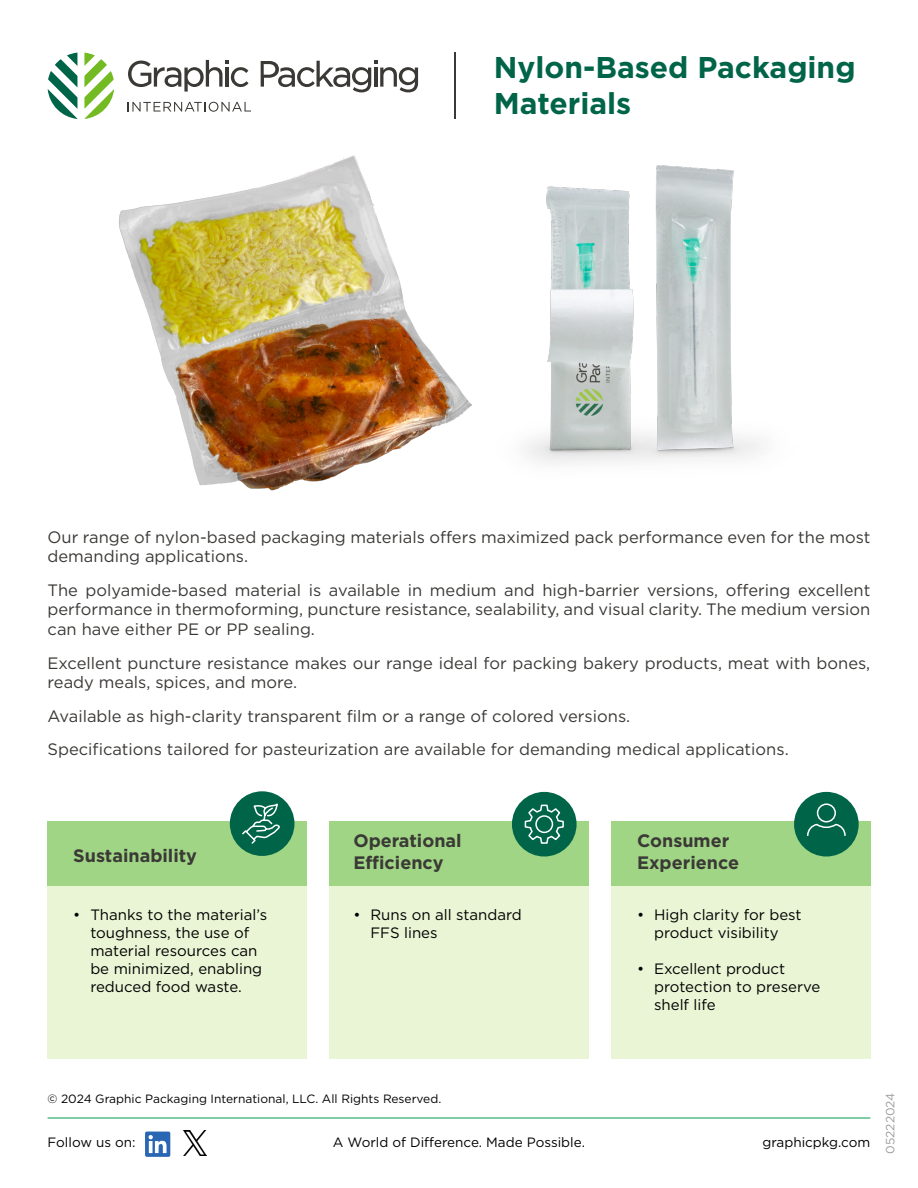
<style>
.page{position:relative;width:918px;height:1188px;background:#fff}
.page>*{position:absolute;margin:0;border:0;box-sizing:border-box;transform-origin:0 0}
.t1{font:700 30px/36px "Gotham HTF";color:#006548}
.t2{font:700 18px/21.6px "Gotham HTF";color:#3b3936}
.t3{font:16.5px/19.8px "Gotham HTF";color:#3b3936}
.t4{font:15px/18px "Gotham HTF";color:#000}
.t5{font:13.5px "Gotham HTF";color:#000}
.t6{font:12px "Gotham HTF";color:#000}
.t7{font:12px "Gotham HTF";color:#9d9d9c}
</style>
<div class="page">
<hr style="left:48px;top:1118px;width:822px;height:1px;background:#009c4f">
<svg style="left:48px;top:53px;width:29px;height:66px"></svg>
<svg style="left:84px;top:53px;width:30px;height:66px"></svg>
<svg style="left:128px;top:60px;width:121px;height:32px"></svg>
<svg style="left:128px;top:102px;width:123px;height:10px"></svg>
<svg style="left:261px;top:60px;width:157px;height:32px"></svg>
<hr style="left:454px;top:53px;width:1px;height:66px;background:#3b3936">
<svg style="left:145px;top:1132px;width:25px;height:25px"></svg>
<img style="left:183px;top:1131px;width:24px;height:24px">
<div style="left:48px;top:824px;width:259px;height:235px;background:#e9f5d5"></div>
<div style="left:330px;top:824px;width:259px;height:235px;background:#e9f5d5"></div>
<div style="left:611px;top:824px;width:259px;height:235px;background:#e9f5d5"></div>
<div style="left:48px;top:822px;width:259px;height:64px;background:#9fd584"></div>
<div style="left:330px;top:821px;width:259px;height:64px;background:#9fd584"></div>
<div style="left:611px;top:821px;width:259px;height:64px;background:#9fd584"></div>
<div style="left:512px;top:792px;width:65px;height:65px;background:#006548;border-radius:50%"></div>
<svg style="left:524px;top:804px;width:40px;height:40px"></svg>
<div style="left:794px;top:792px;width:65px;height:65px;background:#006548;border-radius:50%"></div>
<svg style="left:807px;top:803px;width:39px;height:33px"></svg>
<div style="left:230px;top:791px;width:64px;height:65px;background:#006548;border-radius:50%"></div>
<svg style="left:242px;top:803px;width:38px;height:41px"></svg>
<img style="left:119px;top:155px;width:353px;height:335px">
<img style="left:526px;top:166px;width:236px;height:298px">
<h1 class="t1" style="left:494px;top:48px;width:363px">Nylon-Based Packaging<br>Materials</h1>
<p class="t3" style="left:48px;top:527px;width:824px">Our range of nylon-based packaging materials offers maximized pack performance even for the most demanding applications.</p>
<p class="t3" style="left:48px;top:580px;width:824px;text-align:justify">The polyamide-based material is available in medium and high-barrier versions, offering excellent performance in thermoforming, puncture resistance, sealability, and visual clarity. The medium version can have either PE or PP sealing.</p>
<p class="t3" style="left:48px;top:653px;width:824px">Excellent puncture resistance makes our range ideal for packing bakery products, meat with bones, ready meals, spices, and more.</p>
<p class="t3" style="left:48px;top:699px;width:743px;line-height:33.3px">Available as high-clarity transparent film or a range of colored versions.<br>Specifications tailored for pasteurization are available for demanding medical applications.</p>
<p class="t2" style="left:73px;top:844px;width:125px">Sustainability</p>
<p class="t4" style="left:90px;top:906px;width:178px;text-indent:-17px">• Thanks to the material’s toughness, the use of material resources can be minimized, enabling reduced food waste.</p>
<p class="t2" style="left:353px;top:830px;width:110px">Operational<br>Efficiency</p>
<p class="t4" style="left:370px;top:906px;width:153px;text-indent:-17px">• Runs on all standard<br>FFS lines</p>
<p class="t4" style="left:637px;top:906px;width:166px;text-align:center">• High clarity for best product visibility</p>
<p class="t4" style="left:654px;top:960px;width:168px;text-indent:-17px">• Excellent product protection to preserve shelf life</p>
<p class="t2" style="left:637px;top:830px;width:104px">Consumer<br>Experience</p>
<p class="t6" style="left:48px;top:1092px;width:395px">© 2024 Graphic Packaging International, LLC. All Rights Reserved.</p>
<p class="t5" style="left:48px;top:1135px;width:90px">Follow us on:</p>
<p class="t5" style="left:333px;top:1135px;width:254px">A World of Difference. Made Possible.</p>
<p class="t5" style="left:763px;top:1135px;width:109px">graphicpkg.com</p>
<p class="t7" style="left:884px;top:1154px;width:62px;rotate:-90deg">05222024</p>
</div>
